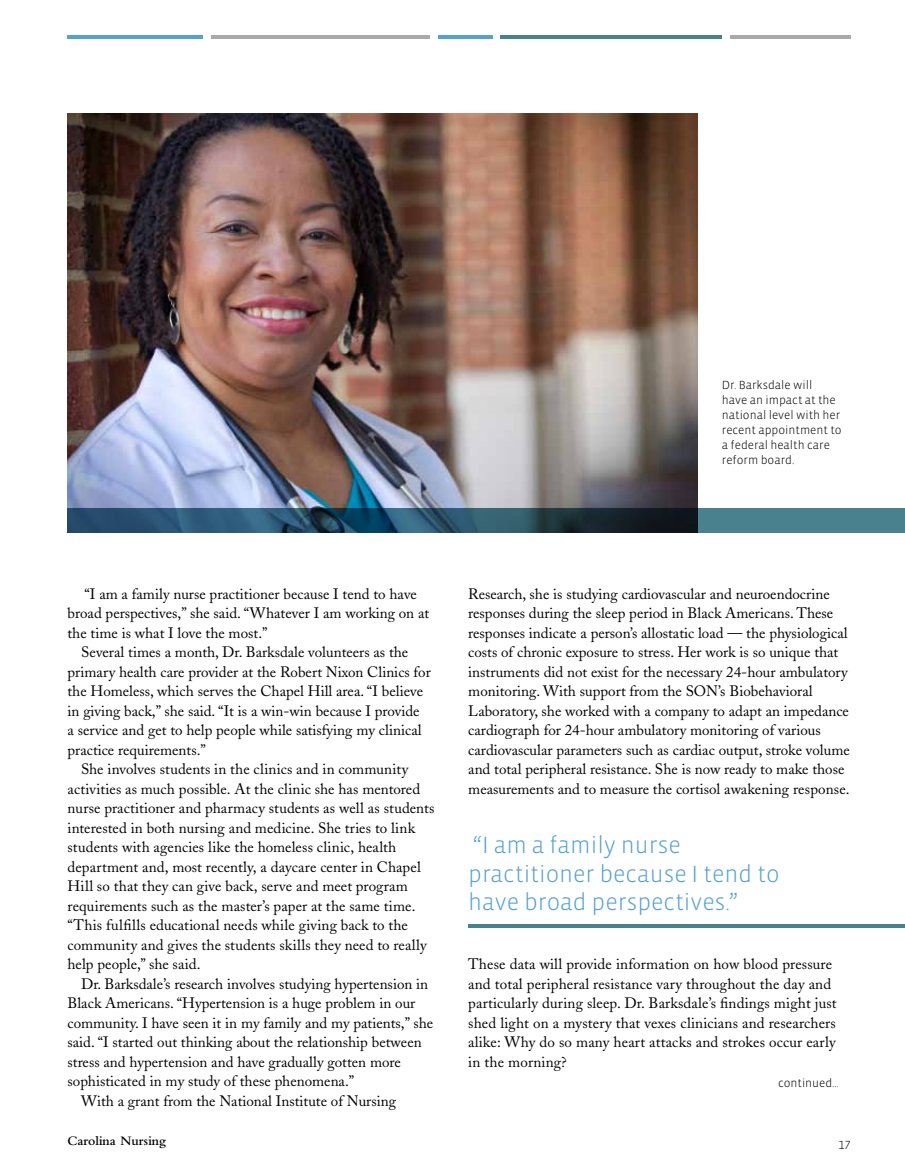
<style>
.page{position:relative;width:905px;height:1175px;background:#fff}
.page>*{position:absolute;margin:0;border:0;box-sizing:border-box;transform-origin:0 0}
.t1{font:300 24px/28.5px "Vista Sans";color:#56a0d3}
.t2{font:15px/19.5px "Adobe Caslon";color:#000}
.t3{font:600 13.5px "Bembo Std";color:#000}
.t4{font:300 12px/15px "Vista Sans";color:#000}
.t5{font:300 12px "Vista Sans Alt";color:#000}
</style>
<div class="page">
<svg style="left:730px;top:35px;width:120px;height:4px"></svg>
<svg style="left:501px;top:35px;width:221px;height:4px"></svg>
<svg style="left:438px;top:35px;width:54px;height:4px"></svg>
<svg style="left:211px;top:35px;width:218px;height:4px"></svg>
<svg style="left:68px;top:35px;width:135px;height:4px"></svg>
<img style="left:68px;top:113px;width:629px;height:395px">
<svg style="left:468px;top:924px;width:436px;height:3px"></svg>
<svg style="left:68px;top:508px;width:836px;height:25px;background:#2c5568"></svg>
<p class="t4" style="left:722px;top:377px;width:121px">Dr. Barksdale will<br>have an impact at the national level with her recent appointment to a federal health care reform board.</p>
<p class="t2" style="left:84px;top:584px;width:334px">“I am a family nurse practitioner because I tend to have</p>
<p class="t2" style="left:68px;top:603px;width:363px">broad perspectives,” she said. “Whatever I am working on at</p>
<p class="t2" style="left:68px;top:623px;width:201px">the time is what I love the most.”</p>
<p class="t2" style="left:81px;top:642px;width:329px">Several times a month, Dr. Barksdale volunteers as the</p>
<p class="t2" style="left:68px;top:662px;width:365px">primary health care provider at the Robert Nixon Clinics for</p>
<p class="t2" style="left:68px;top:681px;width:357px">the Homeless, which serves the Chapel Hill area. “I believe</p>
<p class="t2" style="left:68px;top:701px;width:353px">in giving back,” she said. “It is a win-win because I provide</p>
<p class="t2" style="left:68px;top:720px;width:355px">a service and get to help people while satisfying my clinical</p>
<p class="t2" style="left:68px;top:740px;width:140px">practice requirements.”</p>
<p class="t2" style="left:81px;top:759px;width:329px">She involves students in the clinics and in community</p>
<p class="t2" style="left:68px;top:779px;width:354px">activities as much possible. At the clinic she has mentored</p>
<p class="t2" style="left:68px;top:798px;width:368px">nurse practitioner and pharmacy students as well as students</p>
<p class="t2" style="left:68px;top:818px;width:349px">interested in both nursing and medicine. She tries to link</p>
<p class="t2" style="left:68px;top:837px;width:330px">students with agencies like the homeless clinic, health</p>
<p class="t2" style="left:68px;top:857px;width:355px">department and, most recently, a daycare center in Chapel</p>
<p class="t2" style="left:68px;top:876px;width:342px">Hill so that they can give back, serve and meet program</p>
<p class="t2" style="left:68px;top:896px;width:349px">requirements such as the master’s paper at the same time.</p>
<p class="t2" style="left:68px;top:915px;width:342px">“This fulfills educational needs while giving back to the</p>
<p class="t2" style="left:68px;top:935px;width:360px">community and gives the students skills they need to really</p>
<p class="t2" style="left:68px;top:954px;width:135px">help people,” she said.</p>
<p class="t2" style="left:81px;top:974px;width:348px">Dr. Barksdale’s research involves studying hypertension in</p>
<p class="t2" style="left:68px;top:993px;width:349px">Black Americans. “Hypertension is a huge problem in our</p>
<p class="t2" style="left:68px;top:1013px;width:367px">community. I have seen it in my family and my patients,” she</p>
<p class="t2" style="left:68px;top:1032px;width:355px">said. “I started out thinking about the relationship between</p>
<p class="t2" style="left:68px;top:1052px;width:335px">stress and hypertension and have gradually gotten more</p>
<p class="t2" style="left:68px;top:1071px;width:288px">sophisticated in my study of these phenomena.”</p>
<p class="t2" style="left:81px;top:1091px;width:316px">With a grant from the National Institute of Nursing</p>
<p class="t2" style="left:468px;top:584px;width:383px">Research, she is studying cardiovascular and neuroendocrine responses during the sleep period in Black Americans. These responses indicate a person’s allostatic load — the physiological costs of chronic exposure to stress. Her work is so unique that instruments did not exist for the necessary 24-hour ambulatory monitoring. With support from the SON’s Biobehavioral Laboratory, she worked with a company to adapt an impedance cardiograph for 24-hour ambulatory monitoring of various cardiovascular parameters such as cardiac output, stroke volume and total peripheral resistance. She is now ready to make those measurements and to measure the cortisol awakening response.</p>
<p class="t1" style="left:468px;top:831px;width:313px">“I am a family nurse practitioner because I tend to have broad perspectives.”</p>
<p class="t2" style="left:468px;top:954px;width:370px">These data will provide information on how blood pressure and total peripheral resistance vary throughout the day and particularly during sleep. Dr. Barksdale’s findings might just shed light on a mystery that vexes clinicians and researchers alike: Why do so many heart attacks and strokes occur early in the morning?</p>
<p class="t4" style="left:778px;top:1075px;width:62px">continued…</p>
<p class="t3" style="left:68px;top:1133px;width:100px">Carolina Nursing</p>
<p class="t5" style="left:838px;top:1138px;width:14px">17</p>
</div>
